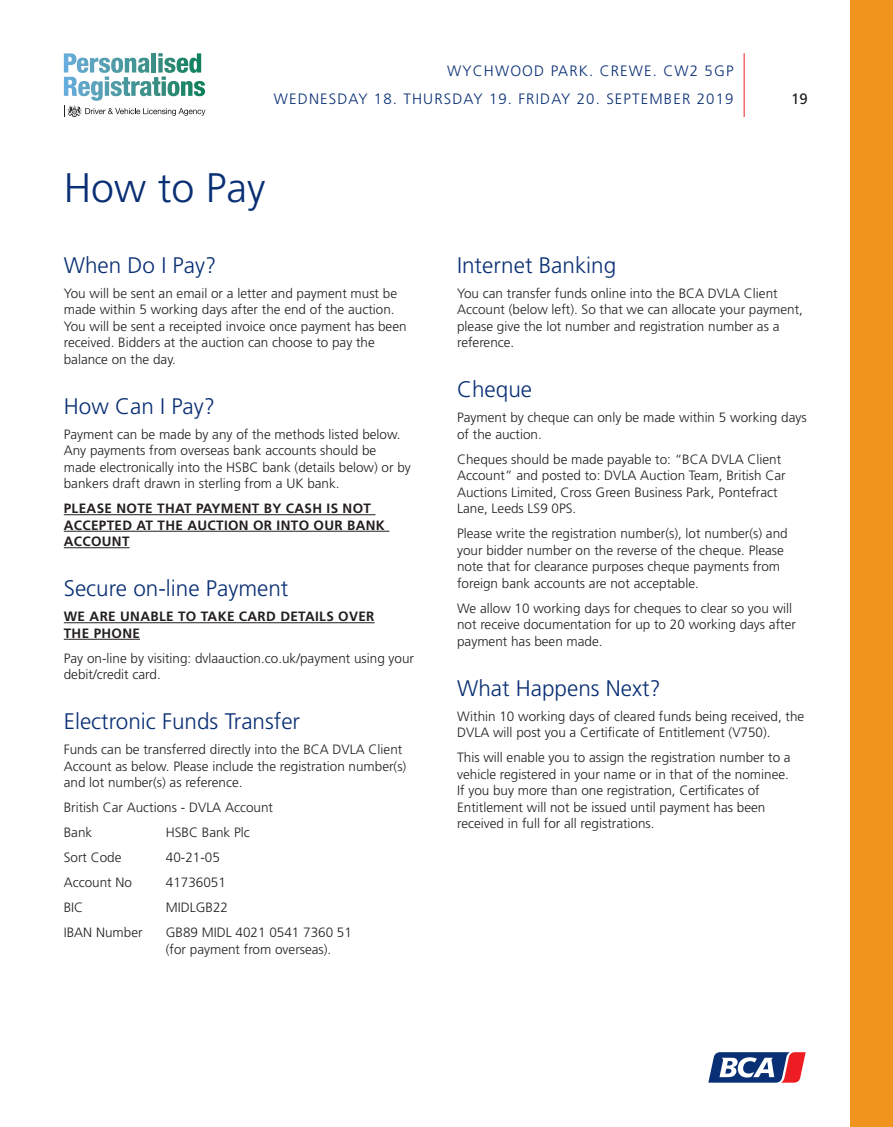
<style>
.page{position:relative;width:893px;height:1127px;background:#fff}
.page>*{position:absolute;margin:0;border:0;box-sizing:border-box;transform-origin:0 0}
.t1{font:300 41.25px "Frutiger";color:#092f74}
.t2{font:300 22.5px "Frutiger";color:#092f74}
.t3{font:300 15px/28.7px "Frutiger";letter-spacing:.075em;color:#092f74;text-align:right}
.t4{font:15px "Frutiger";color:#231f20}
.t5{font:300 13.5px/16.5px "Frutiger";color:#231f20}
.t6{font:700 13.5px/16.5px "Frutiger";letter-spacing:.025em;color:#231f20}
</style>
<div class="page">
<hr style="left:744px;top:53px;width:1px;height:64px;background:#ee1d23">
<svg style="left:708px;top:1052px;width:98px;height:31px"></svg>
<div style="left:850px;top:0;width:43px;height:1127px;background:#f0941e"></div>
<svg style="left:64px;top:53px;width:141px;height:64px"></svg>
<hr style="left:64px;top:514px;width:312px;height:1px;background:#231f20">
<hr style="left:64px;top:531px;width:325px;height:1px;background:#231f20">
<hr style="left:64px;top:547px;width:66px;height:1px;background:#231f20">
<hr style="left:64px;top:622px;width:311px;height:1px;background:#231f20">
<hr style="left:64px;top:639px;width:76px;height:1px;background:#231f20">
<p class="t3" style="left:274px;top:56px;width:461px">WYCHWOOD PARK. CREWE. CW2 5GP<br>WEDNESDAY 18. THURSDAY 19. FRIDAY 20. SEPTEMBER 2019</p>
<h1 class="t1" style="left:64px;top:165px;width:203px">How to Pay</h1>
<p class="t4" style="left:791px;top:90px;width:18px">19</p>
<h2 class="t2" style="left:64px;top:252px;width:154px">When Do I Pay?</h2>
<p class="t5" style="left:64px;top:285px;width:344px">You will be sent an email or a letter and payment must be made within 5 working days after the end of the auction.<br>You will be sent a receipted invoice once payment has been received. Bidders at the auction can choose to pay the balance on the day.</p>
<h2 class="t2" style="left:64px;top:393px;width:153px">How Can I Pay?</h2>
<p class="t5" style="left:64px;top:426px;width:349px">Payment can be made by any of the methods listed below.<br>Any payments from overseas bank accounts should be made electronically into the HSBC bank (details below) or by bankers draft drawn in sterling from a UK bank.</p>
<p class="t6" style="left:64px;top:500px;width:323px">PLEASE NOTE THAT PAYMENT BY CASH IS NOT<br>ACCEPTED AT THE AUCTION OR INTO OUR BANK<br>ACCOUNT</p>
<h2 class="t2" style="left:64px;top:576px;width:226px">Secure on-line Payment</h2>
<p class="t6" style="left:64px;top:608px;width:312px">WE ARE UNABLE TO TAKE CARD DETAILS OVER<br>THE PHONE</p>
<p class="t5" style="left:64px;top:650px;width:352px">Pay on-line by visiting: dvlaauction.co.uk/payment using your debit/credit card.</p>
<h2 class="t2" style="left:64px;top:709px;width:238px">Electronic Funds Transfer</h2>
<p class="t5" style="left:64px;top:741px;width:344px">Funds can be transferred directly into the BCA DVLA Client<br>Account as below. Please include the registration number(s) and lot number(s) as reference.</p>
<p class="t5" style="left:64px;top:795px;width:211px;line-height:25px">British Car Auctions - DVLA Account<br>Bank</p>
<p class="t5" style="left:166px;top:824px;width:86px">HSBC Bank Plc</p>
<p class="t5" style="left:64px;top:849px;width:59px">Sort Code</p>
<p class="t5" style="left:166px;top:849px;width:56px">40-21-05</p>
<p class="t5" style="left:64px;top:874px;width:70px">Account No</p>
<p class="t5" style="left:166px;top:874px;width:62px">41736051</p>
<p class="t5" style="left:64px;top:899px;width:21px">BIC</p>
<p class="t5" style="left:166px;top:899px;width:64px">MIDLGB22</p>
<p class="t5" style="left:64px;top:924px;width:80px">IBAN Number</p>
<p class="t5" style="left:166px;top:924px;width:188px">GB89 MIDL 4021 0541 7360 51 (for payment from overseas).</p>
<h2 class="t2" style="left:457px;top:252px;width:161px">Internet Banking</h2>
<p class="t5" style="left:457px;top:285px;width:347px">You can transfer funds online into the BCA DVLA Client Account (below left). So that we can allocate your payment, please give the lot number and registration number as a reference.</p>
<h2 class="t2" style="left:457px;top:377px;width:77px">Cheque</h2>
<p class="t5" style="left:457px;top:409px;width:351px">Payment by cheque can only be made within 5 working days of the auction.</p>
<p class="t5" style="left:457px;top:451px;width:330px">Cheques should be made payable to: “BCA DVLA Client Account” and posted to: DVLA Auction Team, British Car Auctions Limited, Cross Green Business Park, Pontefract Lane, Leeds LS9 0PS.</p>
<p class="t5" style="left:457px;top:525px;width:332px">Please write the registration number(s), lot number(s) and your bidder number on the reverse of the cheque. Please note that for clearance purposes cheque payments from foreign bank accounts are not acceptable.</p>
<p class="t5" style="left:457px;top:600px;width:340px">We allow 10 working days for cheques to clear so you will not receive documentation for up to 20 working days after payment has been made.</p>
<h2 class="t2" style="left:457px;top:675px;width:205px">What Happens Next?</h2>
<p class="t5" style="left:457px;top:708px;width:349px">Within 10 working days of cleared funds being received, the<br>DVLA will post you a Certificate of Entitlement (V750).</p>
<p class="t5" style="left:457px;top:749px;width:335px">This will enable you to assign the registration number to a vehicle registered in your name or in that of the nominee.<br>If you buy more than one registration, Certificates of Entitlement will not be issued until payment has been received in full for all registrations.</p>
</div>
